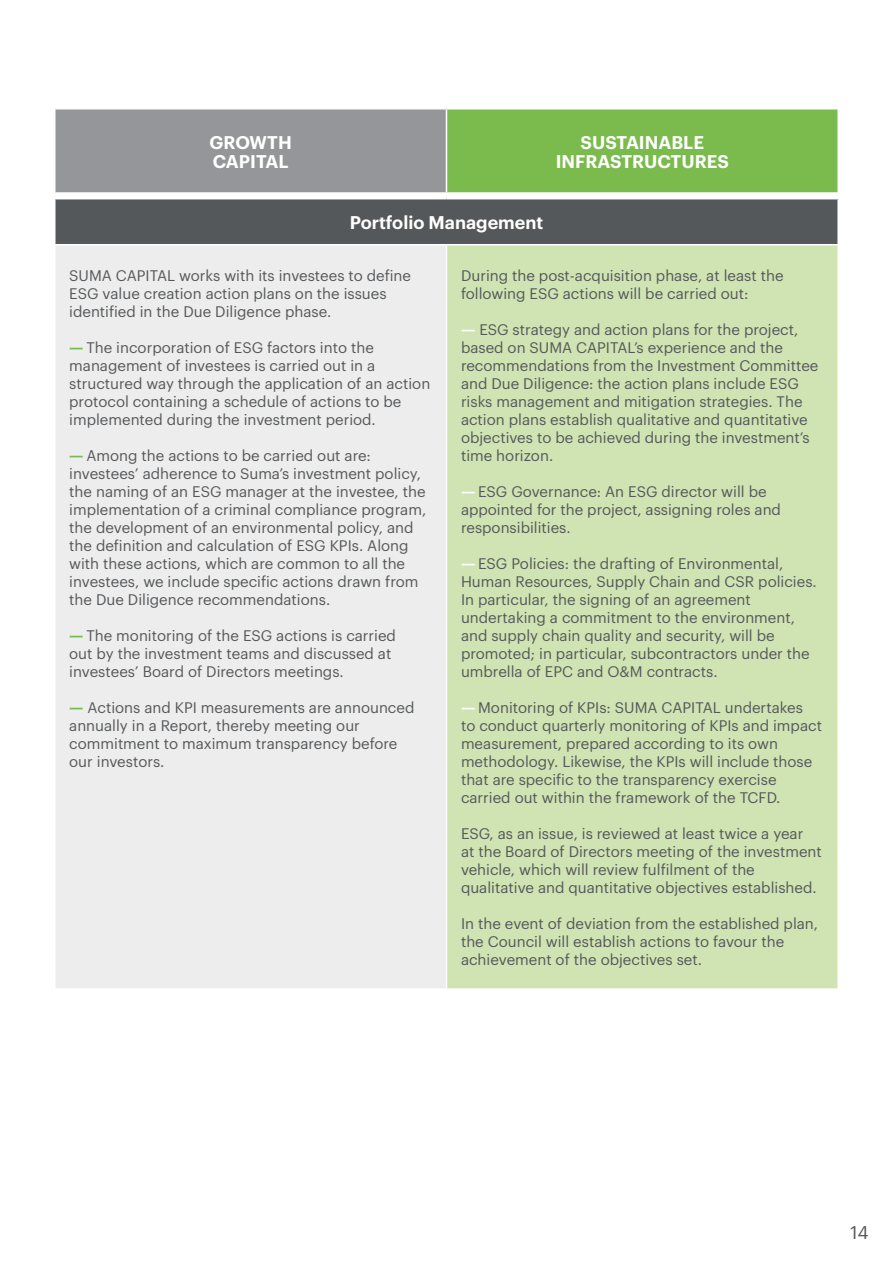
<style>
.page{position:relative;width:893px;height:1263px;background:#fff}
.page>*{position:absolute;margin:0;border:0;box-sizing:border-box;transform-origin:0 0}
.t1{font:600 18px/19.5px "Graphik";color:#fff}
.t2{font:18px "Graphik";color:#55575a}
.t3{font:15px/18px "Graphik";color:#55585a}
.s1{font-weight:900;color:#7bbb4d}
.s2{font-weight:900;color:#fff}
</style>
<div class="page">
<div style="left:55px;top:199px;width:783px;height:46px;background:#55585a"></div>
<div style="left:55px;top:245px;width:391px;height:744px;background:#eeeded"></div>
<div style="left:446px;top:245px;width:392px;height:744px;background:#d0e3b3"></div>
<hr style="left:54px;top:199px;width:2px;height:45px;background:#fff">
<hr style="left:837px;top:199px;width:2px;height:45px;background:#fff">
<hr style="left:54px;top:244px;width:392px;height:1px;background:#fff">
<hr style="left:54px;top:245px;width:2px;height:743px;background:#fff">
<hr style="left:54px;top:988px;width:392px;height:2px;background:#fff">
<hr style="left:446px;top:244px;width:393px;height:1px;background:#fff">
<hr style="left:446px;top:245px;width:1px;height:743px;background:#fff">
<hr style="left:837px;top:245px;width:2px;height:743px;background:#fff">
<hr style="left:446px;top:988px;width:393px;height:2px;background:#fff">
<div style="left:55px;top:109px;width:391px;height:84px;background:#959699"></div>
<div style="left:446px;top:109px;width:392px;height:84px;background:#7bbb4d"></div>
<hr style="left:54px;top:108px;width:392px;height:2px;background:#fff">
<hr style="left:54px;top:110px;width:2px;height:82px;background:#fff">
<hr style="left:54px;top:192px;width:392px;height:2px;background:#fff">
<hr style="left:446px;top:108px;width:393px;height:2px;background:#fff">
<hr style="left:446px;top:110px;width:1px;height:82px;background:#fff">
<hr style="left:837px;top:110px;width:2px;height:82px;background:#fff">
<hr style="left:446px;top:192px;width:393px;height:2px;background:#fff">
<p class="t1" style="left:209px;top:131px;width:84px">GROWTH<br>CAPITAL</p>
<p class="t1" style="left:556px;top:131px;width:175px;text-align:center">SUSTAINABLE<br>INFRASTRUCTURES</p>
<p class="t1" style="left:350px;top:211px;width:195px">Portfolio Management</p>
<p class="t3" style="left:69px;top:265px;width:343px">SUMA CAPITAL works with its investees to define<br>ESG value creation action plans on the issues identified in the Due Diligence phase.</p>
<p class="t3" style="left:69px;top:337px;width:363px"><span class="s1">—</span> The incorporation of ESG factors into the management of investees is carried out in a structured way through the application of an action protocol containing a schedule of actions to be implemented during the investment period.</p>
<p class="t3" style="left:69px;top:445px;width:358px"><span class="s1">—</span> Among the actions to be carried out are: investees’ adherence to Suma’s investment policy, the naming of an ESG manager at the investee, the implementation of a criminal compliance program, the development of an environmental policy, and the definition and calculation of ESG KPIs. Along with these actions, which are common to all the investees, we include specific actions drawn from the Due Diligence recommendations.</p>
<p class="t3" style="left:69px;top:625px;width:328px"><span class="s1">—</span> The monitoring of the ESG actions is carried out by the investment teams and discussed at investees’ Board of Directors meetings.</p>
<p class="t3" style="left:69px;top:697px;width:347px"><span class="s1">—</span> Actions and KPI measurements are announced annually in a Report, thereby meeting our commitment to maximum transparency before our investors.</p>
<p class="t3" style="left:461px;top:265px;width:324px">During the post-acquisition phase, at least the following ESG actions will be carried out:</p>
<p class="t3" style="left:461px;top:319px;width:359px"><span class="s2">—</span> ESG strategy and action plans for the project, based on SUMA CAPITAL’s experience and the recommendations from the Investment Committee and Due Diligence: the action plans include ESG risks management and mitigation strategies. The action plans establish qualitative and quantitative objectives to be achieved during the investment’s time horizon.</p>
<p class="t3" style="left:461px;top:481px;width:322px"><span class="s2">—</span> ESG Governance: An ESG director will be appointed for the project, assigning roles and responsibilities.</p>
<p class="t3" style="left:461px;top:553px;width:357px"><span class="s2">—</span> ESG Policies: the drafting of Environmental, Human Resources, Supply Chain and CSR policies.<br>In particular, the signing of an agreement undertaking a commitment to the environment, and supply chain quality and security, will be promoted; in particular, subcontractors under the umbrella of EPC and O&amp;M contracts.</p>
<p class="t3" style="left:461px;top:697px;width:362px"><span class="s2">—</span> Monitoring of KPIs: SUMA CAPITAL undertakes<br>to conduct quarterly monitoring of KPIs and impact measurement, prepared according to its own methodology. Likewise, the KPIs will include those that are specific to the transparency exercise carried out within the framework of the TCFD.</p>
<p class="t3" style="left:461px;top:823px;width:362px">ESG, as an issue, is reviewed at least twice a year<br>at the Board of Directors meeting of the investment vehicle, which will review fulfilment of the qualitative and quantitative objectives established.</p>
<p class="t3" style="left:461px;top:913px;width:359px">In the event of deviation from the established plan, the Council will establish actions to favour the achievement of the objectives set.</p>
<p class="t2" style="left:850px;top:1219px;width:19px">14</p>
</div>
